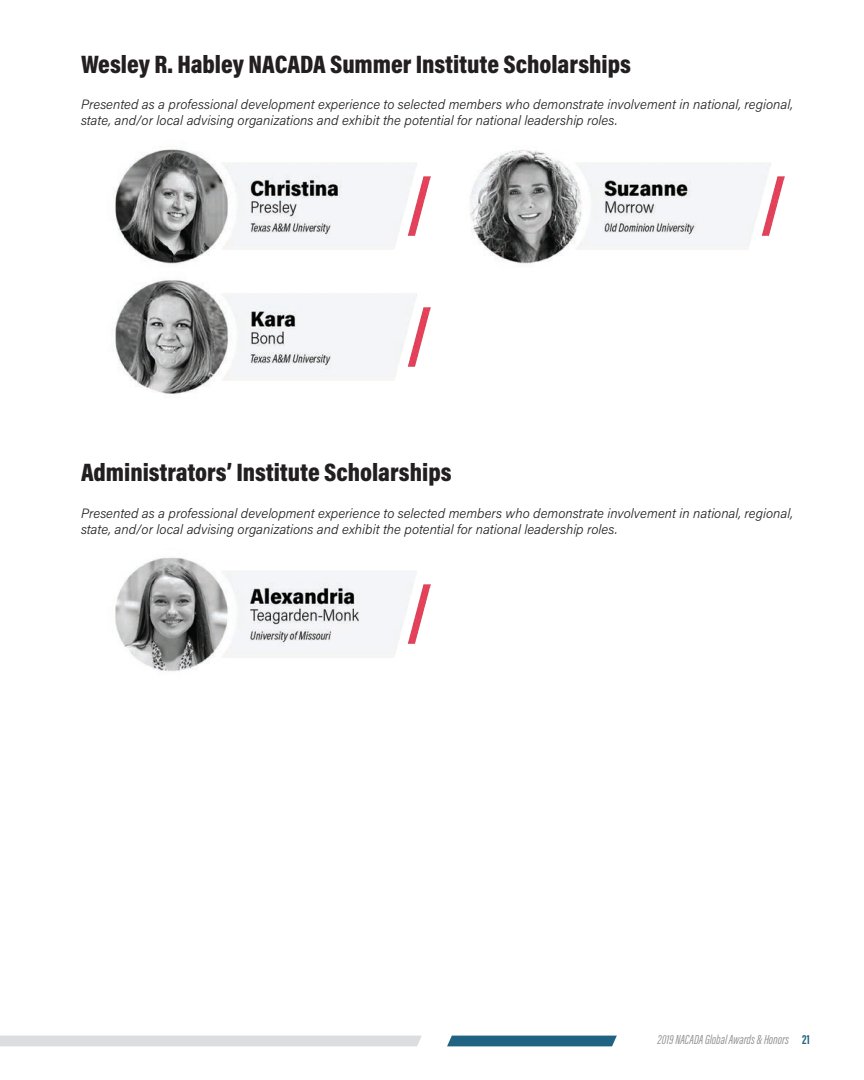
<style>
.page{position:relative;width:864px;height:1080px;background:#fff}
.page>*{position:absolute;margin:0;border:0;box-sizing:border-box;transform-origin:0 0}
.t1{font:900 25.5px "Acumin Pro Cond";color:#231f20}
.t2{font:italic 300 13.5px/16.2px "Acumin Pro";color:#231f20}
.t3{font:italic 13.5px "Acumin Pro Extra Cond";color:#939598}
.s1{font-weight:700;font-style:normal;color:#206281}
</style>
<div class="page">
<div style="left:447px;top:1036px;width:170px;height:10px;background:#206281"></div>
<div style="left:0;top:1036px;width:422px;height:10px;background:#dcdddf"></div>
<img style="left:115px;top:148px;width:315px;height:246px">
<img style="left:470px;top:150px;width:315px;height:114px">
<img style="left:115px;top:557px;width:315px;height:115px">
<h1 class="t1" style="left:81px;top:47px;width:552px">Wesley R. Habley NACADA Summer Institute Scholarships</h1>
<p class="t2" style="left:81px;top:96px;width:713px">Presented as a professional development experience to selected members who demonstrate involvement in national, regional, state, and/or local advising organizations and exhibit the potential for national leadership roles.</p>
<h1 class="t1" style="left:81px;top:456px;width:372px">Administrators’ Institute Scholarships</h1>
<p class="t2" style="left:81px;top:504px;width:713px">Presented as a professional development experience to selected members who demonstrate involvement in national, regional, state, and/or local advising organizations and exhibit the potential for national leadership roles.</p>
<p class="t3" style="left:658px;top:1032px;width:154px">2019 NACADA Global Awards &amp; Honors <span class="s1">21</span></p>
</div>
